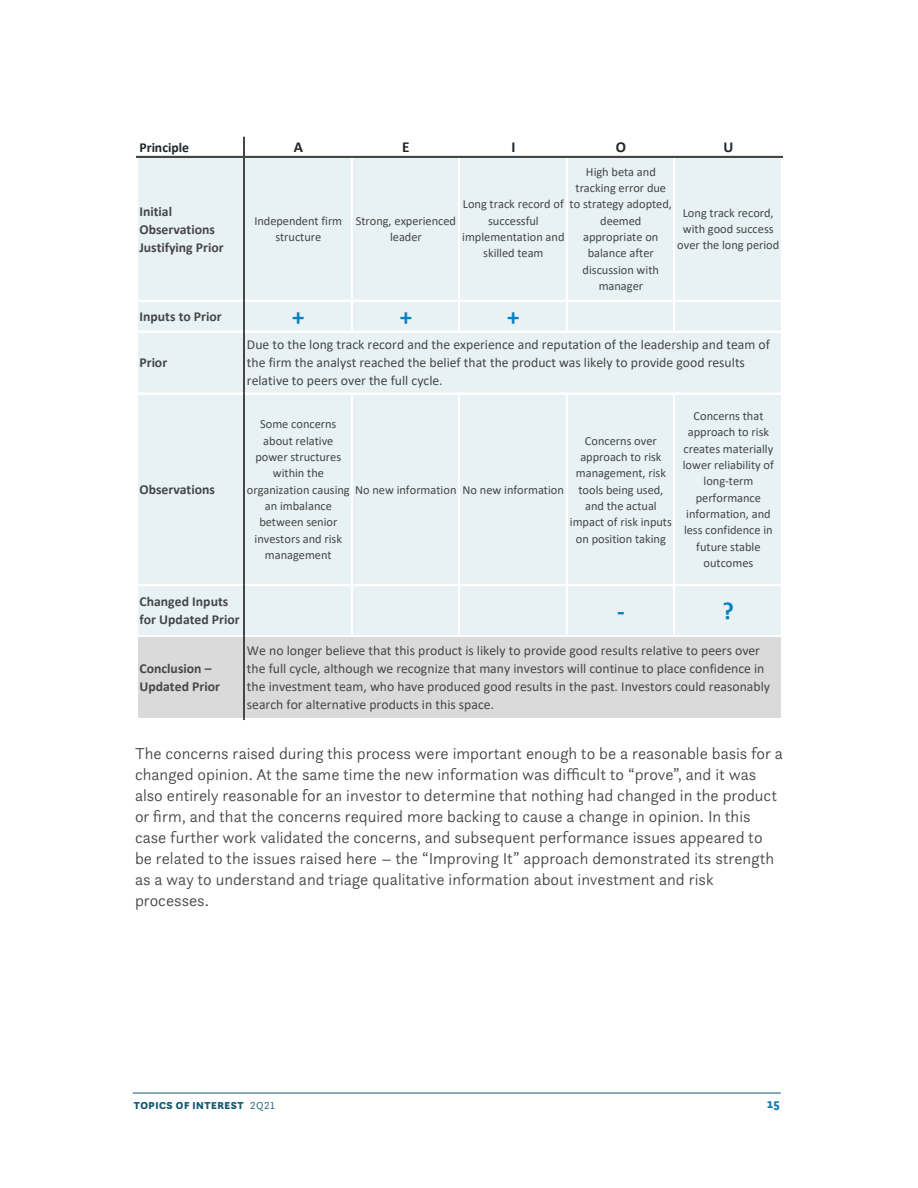
<style>
.page{position:relative;width:918px;height:1188px;background:#fff}
.page>*{position:absolute;margin:0;border:0;box-sizing:border-box;transform-origin:0 0}
.t1{font:700 24.75px "Calibri";color:#0a81bc}
.Normal_text{font:300 16.5px/21px "Questa Sans";color:#454646}
.t2{font:700 15.15px "Calibri";color:#1e252c}
.t3{font:13.65px/18px "Calibri";color:#464646}
.t4{font:700 13.65px/18px "Calibri";color:#464646}
.t5{font:700 13.65px "Calibri";color:#1e252c}
.t6{font:900 13.5px "Questa Sans";color:#1280bc;scale:.95 1}
.t7{font:12.45px/16.4px "Calibri";color:#464646;text-align:center}
.t8{font:900 10.5px "Questa Sans";letter-spacing:.05em;color:#14586f}
.s1{font-weight:300}
</style>
<div class="page">
<hr style="left:133px;top:1093px;width:648px;height:1px;background:#14586f">
<div style="left:138px;top:157px;width:644px;height:479px;background:#e8f2f4"></div>
<div style="left:138px;top:636px;width:644px;height:83px;background:#dadada"></div>
<hr style="left:138px;top:300px;width:106px;height:1px;background:#fff">
<hr style="left:138px;top:331px;width:106px;height:1px;background:#fff">
<hr style="left:138px;top:393px;width:106px;height:1px;background:#fff">
<hr style="left:351px;top:158px;width:2px;height:174px;background:#fff">
<hr style="left:459px;top:158px;width:1px;height:174px;background:#fff">
<hr style="left:566px;top:158px;width:2px;height:174px;background:#fff">
<hr style="left:674px;top:158px;width:1px;height:174px;background:#fff">
<hr style="left:138px;top:584px;width:106px;height:1px;background:#fff">
<hr style="left:138px;top:585px;width:106px;height:1px;background:#fff">
<hr style="left:138px;top:635px;width:106px;height:2px;background:#fff">
<hr style="left:138px;top:718px;width:106px;height:2px;background:#fff">
<hr style="left:244px;top:137px;width:1px;height:583px;background:#464646">
<hr style="left:351px;top:394px;width:2px;height:243px;background:#fff">
<hr style="left:459px;top:394px;width:1px;height:243px;background:#fff">
<hr style="left:566px;top:394px;width:2px;height:243px;background:#fff">
<hr style="left:674px;top:394px;width:1px;height:243px;background:#fff">
<hr style="left:781px;top:158px;width:2px;height:562px;background:#fff">
<hr style="left:136px;top:156px;width:647px;height:2px;background:#464646">
<hr style="left:245px;top:300px;width:538px;height:1px;background:#fff">
<hr style="left:245px;top:331px;width:538px;height:1px;background:#fff">
<hr style="left:245px;top:393px;width:538px;height:1px;background:#fff">
<hr style="left:245px;top:584px;width:538px;height:1px;background:#fff">
<hr style="left:245px;top:585px;width:538px;height:1px;background:#fff">
<hr style="left:245px;top:635px;width:538px;height:2px;background:#fff">
<hr style="left:245px;top:718px;width:538px;height:2px;background:#fff">
<p class="t5" style="left:139px;top:137px;width:51px">Principle</p>
<p class="t2" style="left:294px;top:136px;width:11px">A</p>
<p class="t2" style="left:402px;top:136px;width:9px">E</p>
<p class="t2" style="left:511px;top:136px;width:6px">I</p>
<p class="t2" style="left:616px;top:136px;width:12px">O</p>
<p class="t2" style="left:723px;top:136px;width:11px">U</p>
<p class="t7" style="left:570px;top:163px;width:104px">High beta and tracking error due to strategy adopted, deemed appropriate on balance after discussion with manager</p>
<p class="t7" style="left:462px;top:196px;width:104px">Long track record of successful implementation and skilled team</p>
<p class="t4" style="left:139px;top:202px;width:86px">Initial<br>Observations<br>Justifying Prior</p>
<p class="t7" style="left:254px;top:212px;width:89px">Independent firm structure</p>
<p class="t7" style="left:356px;top:212px;width:102px">Strong, experienced leader</p>
<p class="t7" style="left:677px;top:204px;width:104px">Long track record, with good success over the long period</p>
<p class="t4" style="left:139px;top:307px;width:84px">Inputs to Prior</p>
<p class="t1" style="left:292px;top:299px;width:14px">+</p>
<p class="t1" style="left:400px;top:299px;width:14px">+</p>
<p class="t1" style="left:507px;top:299px;width:14px">+</p>
<p class="t4" style="left:139px;top:354px;width:29px">Prior</p>
<p class="t3" style="left:247px;top:335px;width:524px">Due to the long track record and the experience and reputation of the leadership and team of the firm the analyst reached the belief that the product was likely to provide good results relative to peers over the full cycle.</p>
<p class="t4" style="left:139px;top:480px;width:77px">Observations</p>
<p class="t7" style="left:260px;top:416px;width:78px">Some concerns</p>
<p class="t7" style="left:263px;top:432px;width:72px">about relative</p>
<p class="t7" style="left:255px;top:448px;width:87px">power structures</p>
<p class="t7" style="left:273px;top:465px;width:53px">within the</p>
<p class="t7" style="left:247px;top:481px;width:319px">organization causing No new information No new information</p>
<p class="t7" style="left:265px;top:497px;width:68px">an imbalance</p>
<p class="t7" style="left:259px;top:514px;width:80px">between senior</p>
<p class="t7" style="left:255px;top:530px;width:89px">investors and risk</p>
<p class="t7" style="left:265px;top:546px;width:68px">management</p>
<p class="t7" style="left:570px;top:432px;width:103px">Concerns over approach to risk management, risk tools being used, and the actual impact of risk inputs on position taking</p>
<p class="t7" style="left:683px;top:407px;width:93px">Concerns that approach to risk creates materially lower reliability of long-term performance information, and less confidence in future stable outcomes</p>
<p class="t4" style="left:139px;top:593px;width:102px">Changed Inputs for Updated Prior</p>
<p class="t1" style="left:617px;top:593px;width:9px">-</p>
<p class="t1" style="left:723px;top:593px;width:13px">?</p>
<p class="t3" style="left:247px;top:641px;width:525px">We no longer believe that this product is likely to provide good results relative to peers over the full cycle, although we recognize that many investors will continue to place confidence in the investment team, who have produced good results in the past. Investors could reasonably search for alternative products in this space.</p>
<p class="Normal_text" style="left:135px;top:743px;width:649px">The concerns raised during this process were important enough to be a reasonable basis for a changed opinion. At the same time the new information was difficult to “prove”, and it was also entirely reasonable for an investor to determine that nothing had changed in the product or firm, and that the concerns required more backing to cause a change in opinion. In this case further work validated the concerns, and subsequent performance issues appeared to be related to the issues raised here – the “Improving It” approach demonstrated its strength as a way to understand and triage qualitative information about investment and risk processes.</p>
<p class="t4" style="left:139px;top:660px;width:82px">Conclusion –<br>Updated Prior</p>
<p class="t8" style="left:134px;top:1099px;width:142px">TOPICS OF INTEREST <span class="s1">2Q21</span></p>
<p class="t6" style="left:767px;top:1095px;width:15px">15</p>
</div>
